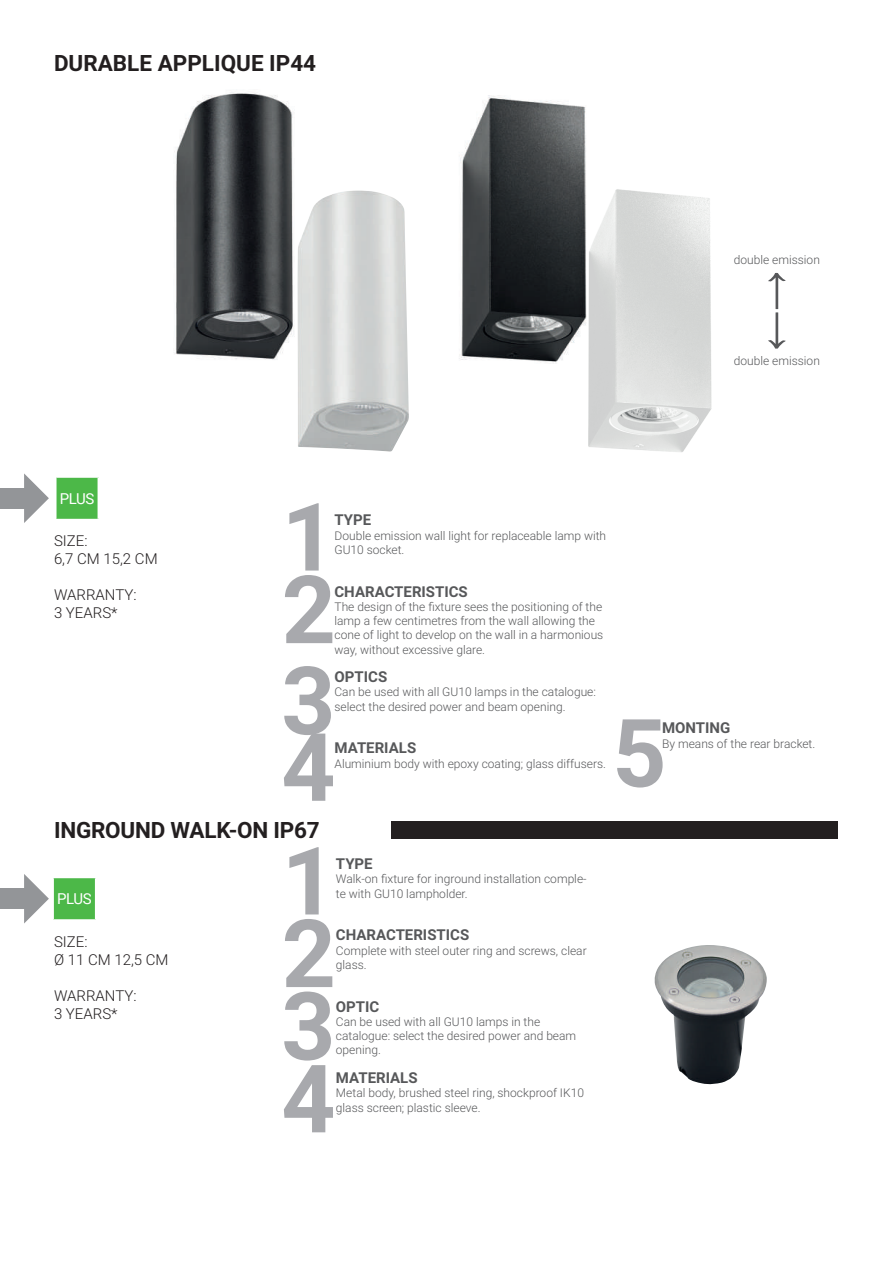
<style>
.page{position:relative;width:893px;height:1263px;background:#fff}
.page>*{position:absolute;margin:0;border:0;box-sizing:border-box;transform-origin:0 0}
.t1{font:700 94.5px "Roboto";color:#a8a9ad}
.t2{font:700 22.5px "Roboto";color:#231f20}
.t3{font:700 15px "Roboto";color:#57585a}
.t4{font:300 15px/18px "Roboto";color:#231f20}
.t5{font:15px "Roboto";letter-spacing:-.03em;color:#fff}
.t6{font:300 12px/14.2px "Roboto";color:#57585a}
</style>
<div class="page">
<div style="left:53px;top:877px;width:43px;height:43px;background:#4cb848"></div>
<hr style="left:52px;top:877px;width:44px;height:1px;background:#fff">
<hr style="left:52px;top:878px;width:2px;height:41px;background:#fff">
<hr style="left:95px;top:878px;width:1px;height:41px;background:#fff">
<hr style="left:52px;top:919px;width:44px;height:2px;background:#fff">
<div style="left:56px;top:477px;width:42px;height:42px;background:#4cb848"></div>
<hr style="left:55px;top:476px;width:44px;height:2px;background:#fff">
<hr style="left:55px;top:478px;width:2px;height:41px;background:#fff">
<div style="left:0;top:888px;width:24px;height:21px;background:#939598"></div>
<svg style="left:24px;top:874px;width:25px;height:49px"></svg>
<div style="left:0;top:488px;width:24px;height:20px;background:#939598"></div>
<svg style="left:24px;top:473px;width:25px;height:50px"></svg>
<img style="left:588px;top:189px;width:124px;height:263px">
<img style="left:459px;top:95px;width:128px;height:269px">
<img style="left:174px;top:92px;width:120px;height:268px">
<img style="left:297px;top:190px;width:112px;height:261px">
<svg style="left:768px;top:273px;width:17px;height:76px"></svg>
<img style="left:654px;top:945px;width:113px;height:139px">
<div style="left:391px;top:822px;width:447px;height:17px;background:#231f20"></div>
<h2 class="t2" style="left:54px;top:47px;width:264px">DURABLE APPLIQUE IP44</h2>
<p class="t6" style="left:734px;top:252px;width:88px">double emission</p>
<p class="t6" style="left:734px;top:353px;width:88px">double emission</p>
<p class="t5" style="left:60px;top:488px;width:36px">PLUS</p>
<p class="t4" style="left:54px;top:531px;width:105px">SIZE:<br>6,7 CM 15,2 CM</p>
<p class="t4" style="left:54px;top:585px;width:84px">WARRANTY:<br>3 YEARS*</p>
<h1 class="t1" style="left:282px;top:471px;width:56px">1</h1>
<p class="t3" style="left:334px;top:509px;width:38px">TYPE</p>
<p class="t6" style="left:334px;top:528px;width:273px">Double emission wall light for replaceable lamp with<br>GU10 socket.</p>
<p class="t3" style="left:334px;top:581px;width:135px">CHARACTERISTICS</p>
<p class="t6" style="left:334px;top:599px;width:270px">The design of the fixture sees the positioning of the lamp a few centimetres from the wall allowing the cone of light to develop on the wall in a harmonious way, without excessive glare.</p>
<p class="t3" style="left:334px;top:666px;width:54px">OPTICS</p>
<p class="t6" style="left:334px;top:684px;width:263px">Can be used with all GU10 lamps in the catalogue: select the desired power and beam opening.</p>
<p class="t3" style="left:334px;top:737px;width:83px">MATERIALS</p>
<p class="t6" style="left:334px;top:756px;width:273px">Aluminium body with epoxy coating; glass diffusers.</p>
<h1 class="t1" style="left:282px;top:543px;width:56px">2</h1>
<h1 class="t1" style="left:281px;top:634px;width:56px">3</h1>
<h1 class="t1" style="left:281px;top:701px;width:56px">4</h1>
<h2 class="t2" style="left:54px;top:814px;width:267px">INGROUND WALK-ON IP67</h2>
<p class="t5" style="left:57px;top:888px;width:36px">PLUS</p>
<p class="t4" style="left:54px;top:932px;width:116px">SIZE:<br>Ø 11 CM 12,5 CM</p>
<p class="t4" style="left:54px;top:986px;width:84px">WARRANTY:<br>3 YEARS*</p>
<h1 class="t1" style="left:282px;top:815px;width:56px">1</h1>
<p class="t3" style="left:336px;top:853px;width:38px">TYPE</p>
<p class="t6" style="left:336px;top:872px;width:252px">Walk-on fixture for inground installation comple&shy;te with GU10 lampholder.</p>
<p class="t3" style="left:336px;top:925px;width:135px">CHARACTERISTICS</p>
<p class="t6" style="left:336px;top:943px;width:252px">Complete with steel outer ring and screws, clear glass.</p>
<p class="t3" style="left:336px;top:996px;width:45px">OPTIC</p>
<p class="t6" style="left:336px;top:1014px;width:242px">Can be used with all GU10 lamps in the catalogue: select the desired power and beam opening.</p>
<p class="t3" style="left:336px;top:1067px;width:83px">MATERIALS</p>
<p class="t6" style="left:336px;top:1085px;width:250px">Metal body, brushed steel ring, shockproof IK10 glass screen; plastic sleeve.</p>
<h1 class="t1" style="left:282px;top:887px;width:56px">2</h1>
<h1 class="t1" style="left:281px;top:960px;width:56px">3</h1>
<h1 class="t1" style="left:281px;top:1032px;width:56px">4</h1>
<h1 class="t1" style="left:612px;top:687px;width:56px">5</h1>
<p class="t3" style="left:662px;top:718px;width:70px">MONTING</p>
<p class="t6" style="left:662px;top:736px;width:155px">By means of the rear bracket.</p>
</div>
